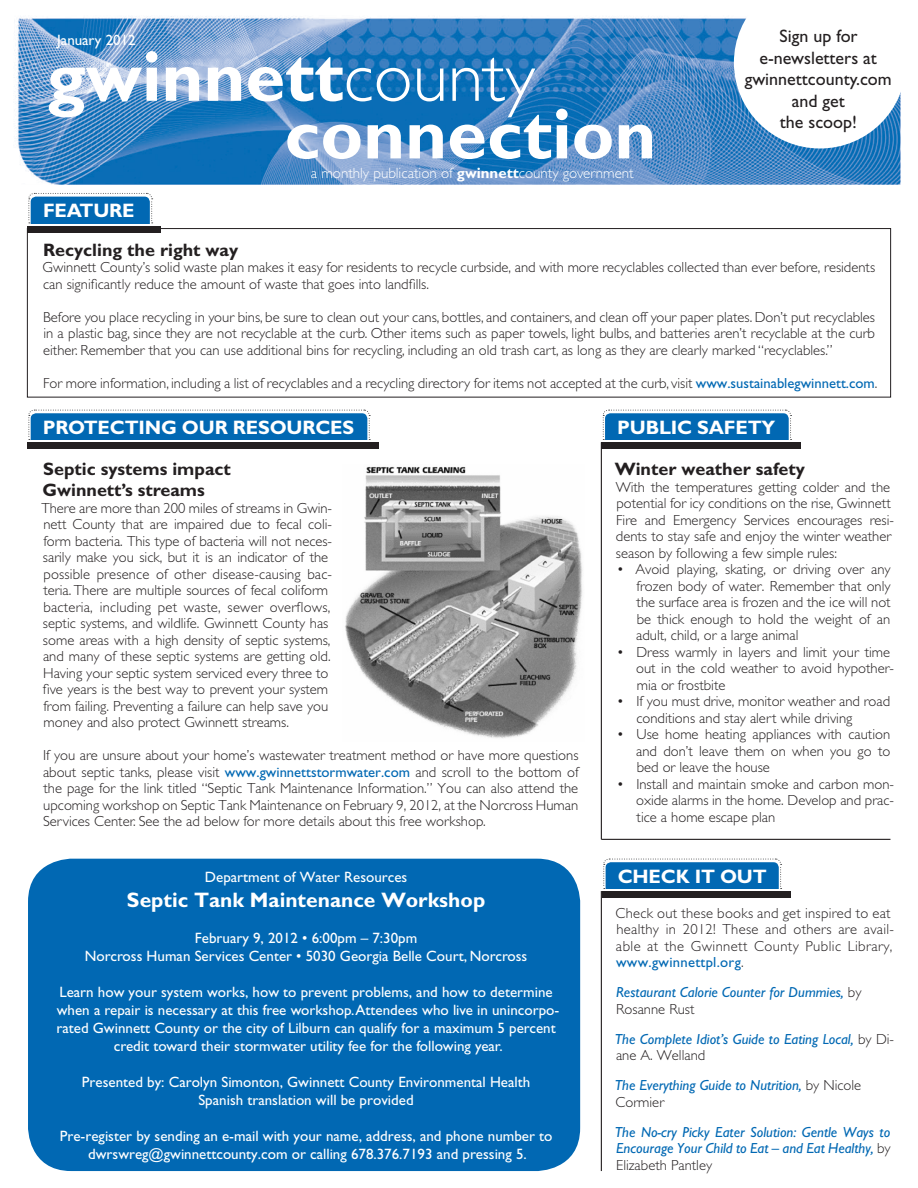
<style>
.page{position:relative;width:918px;height:1188px;background:#fff}
.page>*{position:absolute;margin:0;border:0;box-sizing:border-box;transform-origin:0 0}
.t1{font:700 72px "Gill Sans";color:#fff}
.t2{font:700 21px "Gill Sans";color:#fff}
.t3{font:700 19.5px "Gill Sans";letter-spacing:-.01em;color:#fff}
.t4{font:700 18px "Gill Sans";color:#231f20}
.t5{font:18px "Gill Sans";color:#231f20}
.t6{font:15px/18px "Gill Sans";color:#fff;text-align:center}
.t7{font:300 15px "Gill Sans";color:#fff}
.t8{font:300 14.7px/16.5px "Gill Sans";color:#231f20}
.t9{font:italic 14.7px/16.5px "Gill Sans";color:#0168b3}
.t10{font:300 14.7px/16.5px "Gill Sans";letter-spacing:.02em;color:#231f20}
.s1{font-weight:300}
.s2{font-weight:700}
.s3{font-weight:400;color:#0168b3}
.s4{font-weight:300;font-style:normal;color:#231f20}
</style>
<div class="page">
<img style="left:14px;top:16px;width:887px;height:168px">
<div style="left:27px;top:228px;width:864px;height:170px;border:1px solid #231f20"></div>
<svg style="left:28px;top:193px;width:125px;height:31px;background:#267dbc"></svg>
<div style="left:27px;top:225px;width:134px;height:8px;background:#231f20"></div>
<svg style="left:734px;top:16px;width:167px;height:132px"></svg>
<svg style="left:28px;top:409px;width:342px;height:31px;background:#257cbc"></svg>
<div style="left:27px;top:441px;width:352px;height:8px;background:#231f20"></div>
<hr style="left:27px;top:441px;width:352px;height:1px;background:#fff">
<hr style="left:601px;top:442px;width:1px;height:397px;background:#231f20">
<svg style="left:602px;top:409px;width:190px;height:31px;background:#297ebd"></svg>
<div style="left:601px;top:441px;width:200px;height:8px;background:#231f20"></div>
<hr style="left:601px;top:441px;width:200px;height:1px;background:#fff">
<hr style="left:601px;top:839px;width:289px;height:1px;background:#231f20">
<svg style="left:603px;top:858px;width:179px;height:31px;background:#287ebd"></svg>
<div style="left:602px;top:890px;width:188px;height:8px;background:#231f20"></div>
<hr style="left:602px;top:890px;width:189px;height:1px;background:#fff">
<hr style="left:601px;top:891px;width:1px;height:280px;background:#231f20">
<div style="left:28px;top:859px;width:552px;height:312px;background:#0168b3;border-radius:43px"></div>
<img style="left:345px;top:466px;width:238px;height:273px">
<p class="t6" style="left:57px;top:31px;width:80px">January 2012</p>
<p class="t1" style="left:47px;top:34px;width:490px">gwinnett<span class="s1">county</span></p>
<p class="t1" style="left:284px;top:92px;width:373px">connection</p>
<p class="t7" style="left:311px;top:165px;width:325px">a monthly publication of <span class="s2">gwinnett</span>county government</p>
<p class="t5" style="left:780px;top:26px;width:80px">Sign up for</p>
<p class="t5" style="left:759px;top:47px;width:119px">e-newsletters at</p>
<p class="t5" style="left:745px;top:69px;width:149px">gwinnettcounty.com</p>
<p class="t5" style="left:792px;top:90px;width:55px">and get</p>
<p class="t5" style="left:780px;top:112px;width:79px">the scoop!</p>
<p class="t3" style="left:43px;top:199px;width:93px">FEATURE</p>
<p class="t4" style="left:43px;top:239px;width:197px">Recycling the right way</p>
<p class="t8" style="left:43px;top:259px;width:834px">Gwinnett County’s solid waste plan makes it easy for residents to recycle curbside, and with more recyclables collected than ever before, residents can significantly reduce the amount of waste that goes into landfills.</p>
<p class="t8" style="left:43px;top:309px;width:833px;text-align:justify">Before you place recycling in your bins, be sure to clean out your cans, bottles, and containers, and clean off your paper plates. Don’t put recyclables in a plastic bag, since they are not recyclable at the curb. Other items such as paper towels, light bulbs, and batteries aren’t recyclable at the curb either. Remember that you can use additional bins for recycling, including an old trash cart, as long as they are clearly marked “recyclables.”</p>
<p class="t8" style="left:43px;top:375px;width:836px">For more information, including a list of recyclables and a recycling directory for items not accepted at the curb, visit <span class="s3">www.sustainablegwinnett.com</span>.</p>
<p class="t3" style="left:43px;top:415px;width:313px">PROTECTING OUR RESOURCES</p>
<p class="t3" style="left:617px;top:415px;width:160px">PUBLIC SAFETY</p>
<p class="t4" style="left:43px;top:458px;width:189px">Septic systems impact</p>
<p class="t4" style="left:42px;top:479px;width:164px">Gwinnett’s streams</p>
<p class="t8" style="left:41px;top:500px;width:292px">There are more than 200 miles of streams in Gwin&shy;nett County that are impaired due to fecal coli&shy;form bacteria. This type of bacteria will not neces&shy;sarily make you sick, but it is an indicator of the possible presence of other disease-causing bac&shy;teria. There are multiple sources of fecal coliform bacteria, including pet waste, sewer overflows, septic systems, and wildlife. Gwinnett County has some areas with a high density of septic systems, and many of these septic systems are getting old.<br>Having your septic system serviced every three to five years is the best way to prevent your system from failing. Preventing a failure can help save you money and also protect Gwinnett streams.</p>
<p class="t8" style="left:43px;top:747px;width:537px;text-align:justify">If you are unsure about your home’s wastewater treatment method or have more questions about septic tanks, please visit <span class="s3">www.gwinnettstormwater.com</span> and scroll to the bottom of the page for the link titled “Septic Tank Maintenance Information.” You can also attend the upcoming workshop on Septic Tank Maintenance on February 9, 2012, at the Norcross Human Services Center. See the ad below for more details about this free workshop.</p>
<p class="t4" style="left:615px;top:459px;width:192px">Winter weather safety</p>
<p class="t8" style="left:616px;top:479px;width:280px">With the temperatures getting colder and the potential for icy conditions on the rise, Gwinnett Fire and Emergency Services encourages resi&shy;dents to stay safe and enjoy the winter weather season by following a few simple rules:</p>
<p class="t8" style="left:636px;top:561px;width:256px;text-align:justify;text-indent:-20px">• Avoid playing, skating, or driving over any frozen body of water. Remember that only the surface area is frozen and the ice will not be thick enough to hold the weight of an adult, child, or a large animal</p>
<p class="t8" style="left:636px;top:644px;width:259px;text-indent:-19px">• Dress warmly in layers and limit your time out in the cold weather to avoid hypother&shy;mia or frostbite</p>
<p class="t8" style="left:636px;top:693px;width:255px;text-indent:-20px">• If you must drive, monitor weather and road conditions and stay alert while driving</p>
<p class="t8" style="left:636px;top:726px;width:256px;text-align:justify;text-indent:-20px">• Use home heating appliances with caution and don’t leave them on when you go to bed or leave the house</p>
<p class="t8" style="left:636px;top:776px;width:259px;text-align:justify;text-indent:-19px">• Install and maintain smoke and carbon mon&shy;oxide alarms in the home. Develop and prac&shy;tice a home escape plan</p>
<p class="t6" style="left:205px;top:868px;width:204px">Department of Water Resources</p>
<p class="t3" style="left:618px;top:865px;width:151px">CHECK IT OUT</p>
<p class="t2" style="left:127px;top:888px;width:360px">Septic Tank Maintenance Workshop</p>
<p class="t6" style="left:195px;top:929px;width:224px">February 9, 2012 • 6:00pm – 7:30pm</p>
<p class="t6" style="left:85px;top:947px;width:444px">Norcross Human Services Center • 5030 Georgia Belle Court, Norcross</p>
<p class="t6" style="left:56px;top:983px;width:504px">Learn how your system works, how to prevent problems, and how to determine when a repair is necessary at this free workshop. Attendees who live in unincorpo&shy;rated Gwinnett County or the city of Lilburn can qualify for a maximum 5 percent credit toward their stormwater utility fee for the following year.</p>
<p class="t6" style="left:82px;top:1073px;width:450px">Presented by: Carolyn Simonton, Gwinnett County Environmental Health</p>
<p class="t6" style="left:198px;top:1091px;width:217px">Spanish translation will be provided</p>
<p class="t6" style="left:60px;top:1127px;width:494px">Pre-register by sending an e-mail with your name, address, and phone number to dwrswreg@gwinnettcounty.com or calling 678.376.7193 and pressing 5.</p>
<p class="t10" style="left:616px;top:905px;width:280px">Check out these books and get inspired to eat healthy in 2012! These and others are avail&shy;able at the Gwinnett County Public Library, <span class="s3">www.gwinnettpl.org</span>.</p>
<p class="t9" style="left:616px;top:984px;width:247px">Restaurant Calorie Counter for Dummies, <span class="s4">by<br>Rosanne Rust</span></p>
<p class="t9" style="left:615px;top:1031px;width:281px">The Complete Idiot’s Guide to Eating Local, <span class="s4">by Di&shy;ane A. Welland</span></p>
<p class="t9" style="left:615px;top:1077px;width:248px">The Everything Guide to Nutrition, <span class="s4">by Nicole<br>Cormier</span></p>
<p class="t9" style="left:615px;top:1124px;width:277px;text-align:justify">The No-cry Picky Eater Solution: Gentle Ways to Encourage Your Child to Eat – and Eat Healthy, <span class="s4">by Elizabeth Pantley</span></p>
</div>
